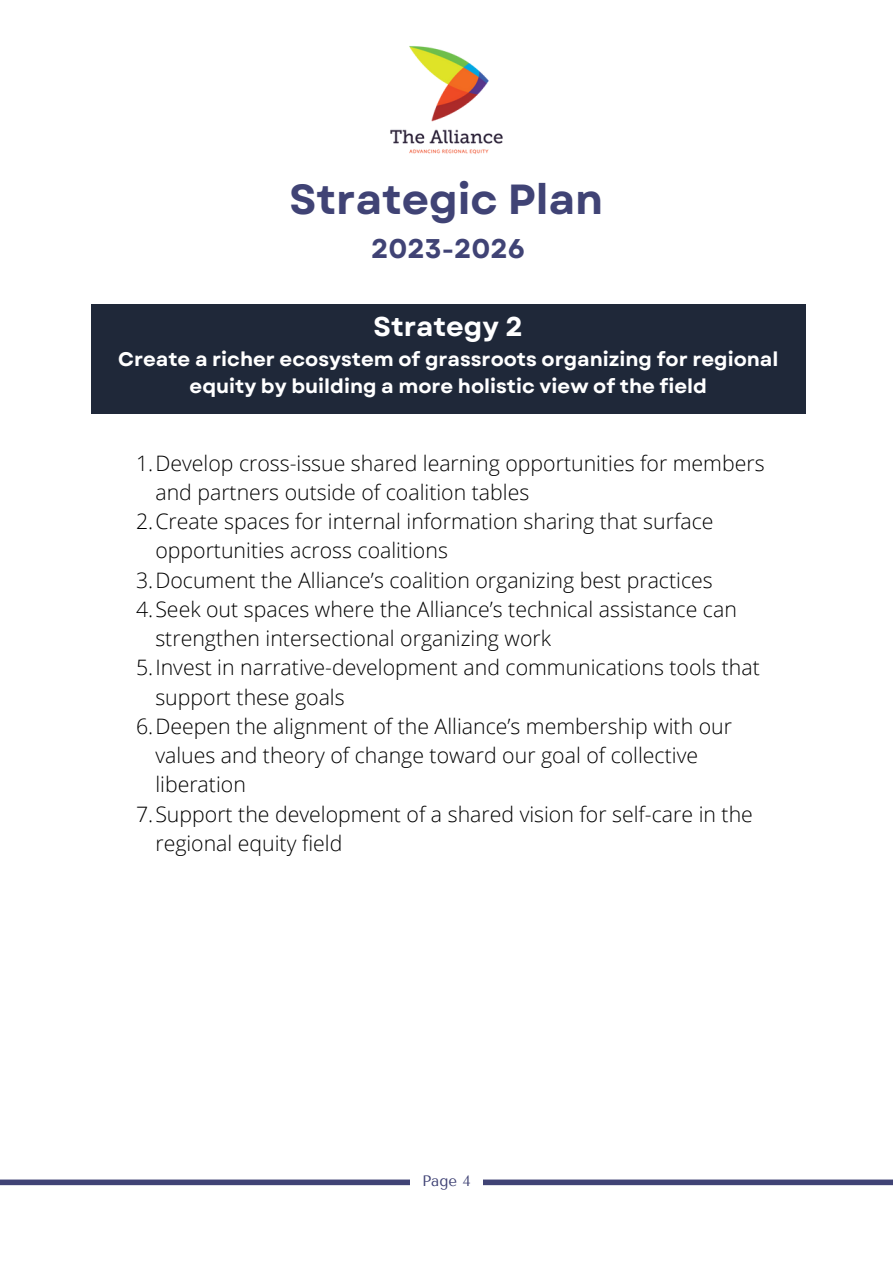
<style>
.page{position:relative;width:893px;height:1264px;background:#fff}
.page>*{position:absolute;margin:0;border:0;box-sizing:border-box;transform-origin:0 0}
.t1{font:700 42px "Garet";color:#404375}
.t2{font:700 27.15px "Garet";color:#fff}
.t3{font:700 27px "Garet";color:#404375}
.t4{font:300 21.3px "Open Sans";color:#000}
.t5{font:700 19.65px/27px "Garet";color:#fff;text-align:center}
.t6{font:15px "Tenor Sans";color:#404375}
</style>
<div class="page">
<div style="left:0;top:1179px;width:892px;height:6px;background:#404375"></div>
<img style="left:390px;top:46px;width:113px;height:108px">
<div style="left:410px;top:1167px;width:72px;height:29px;background:#fff"></div>
<div style="left:91px;top:304px;width:714px;height:109px;background:#1f2839"></div>
<h1 class="t1" style="left:289px;top:169px;width:315px">Strategic Plan</h1>
<p class="t3" style="left:371px;top:229px;width:155px">2023-2026</p>
<p class="t2" style="left:373px;top:307px;width:151px">Strategy 2</p>
<p class="t5" style="left:118px;top:346px;width:661px">Create a richer ecosystem of grassroots organizing for regional equity by building a more holistic view of the field</p>
<p class="t4" style="left:136px;top:448px;width:630px">1.Develop cross-issue shared learning opportunities for members</p>
<p class="t4" style="left:155px;top:477px;width:375px">and partners outside of coalition tables</p>
<p class="t4" style="left:136px;top:506px;width:579px">2.Create spaces for internal information sharing that surface</p>
<p class="t4" style="left:155px;top:535px;width:294px">opportunities across coalitions</p>
<p class="t4" style="left:136px;top:565px;width:578px">3.Document the Alliance’s coalition organizing best practices</p>
<p class="t4" style="left:136px;top:594px;width:602px">4.Seek out spaces where the Alliance’s technical assistance can</p>
<p class="t4" style="left:155px;top:623px;width:397px">strengthen intersectional organizing work</p>
<p class="t4" style="left:136px;top:652px;width:625px">5.Invest in narrative-development and communications tools that</p>
<p class="t4" style="left:155px;top:682px;width:191px">support these goals</p>
<p class="t4" style="left:136px;top:711px;width:597px">6.Deepen the alignment of the Alliance’s membership with our</p>
<p class="t4" style="left:155px;top:740px;width:544px">values and theory of change toward our goal of collective</p>
<p class="t4" style="left:155px;top:769px;width:92px">liberation</p>
<p class="t4" style="left:136px;top:798px;width:618px">7.Support the development of a shared vision for self-care in the</p>
<p class="t4" style="left:155px;top:828px;width:188px">regional equity field</p>
<p class="t6" style="left:422px;top:1171px;width:50px">Page 4</p>
</div>
